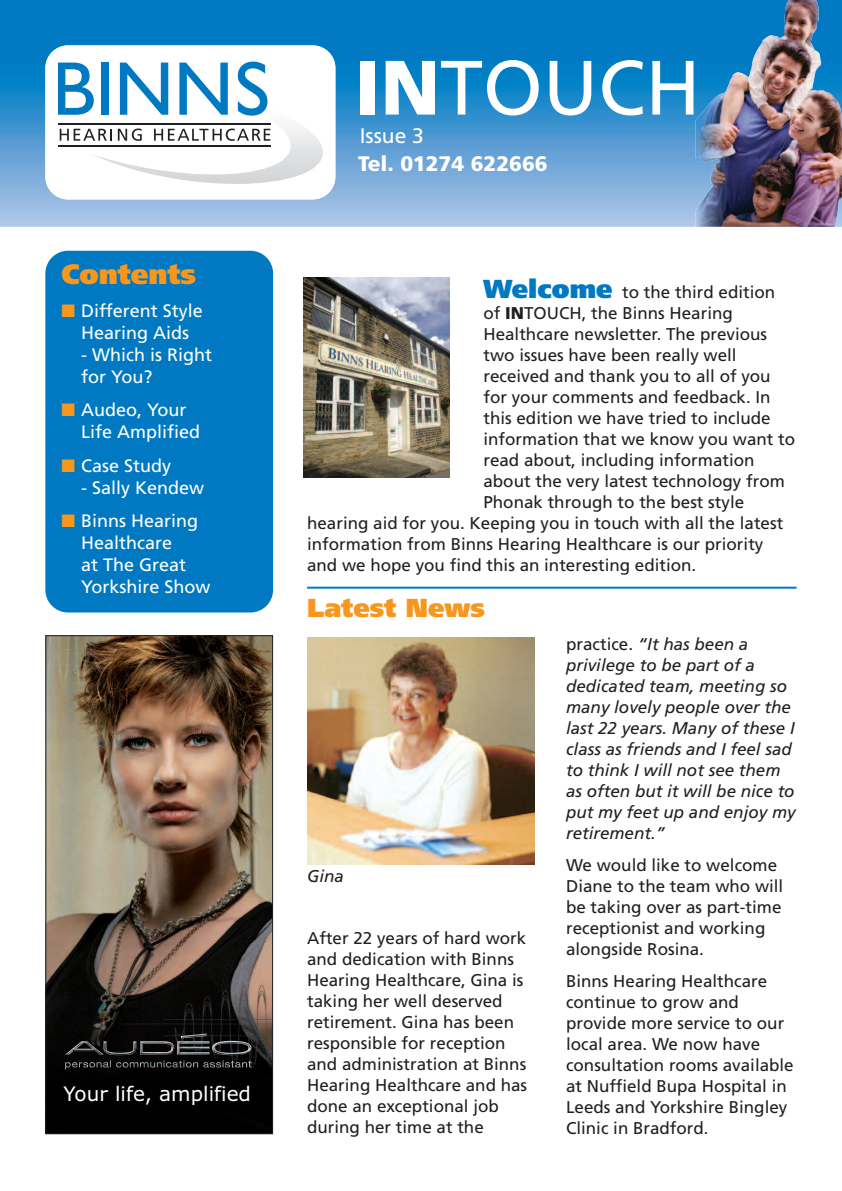
<style>
.page{position:relative;width:842px;height:1191px;background:#fff}
.page>*{position:absolute;margin:0;border:0;box-sizing:border-box;transform-origin:0 0}
.t1{font:76.8px "Frutiger";color:#fff}
.t2{font:900 28px "Frutiger";color:#f7971d}
.t3{font:900 26px "Frutiger";color:#f7971d}
.t4{font:900 21px "Frutiger";color:#fff}
.t5{font:21px "Frutiger";color:#fff}
.t6{font:20px "Verdana";color:#fff}
.t7{font:18px/22px "Frutiger";color:#fff}
.t8{font:17px/21px "Frutiger";color:#231f20}
.t9{font:italic 17px/21px "Frutiger";color:#231f20}
.s1{color:#f7971d}
.s2{font-weight:900}
.s3{font-weight:900;font-size:26px;color:#0079c2}
.s4{font-style:normal}
</style>
<div class="page">
<svg style="left:0;top:0;width:746px;height:227px;background:#3b93cf"></svg>
<div style="left:45px;top:45px;width:290px;height:154px;background:#fff;border-radius:23px"></div>
<img style="left:92px;top:94px;width:231px;height:90px">
<svg style="left:58px;top:63px;width:36px;height:52px"></svg>
<div style="left:101px;top:63px;width:7px;height:52px;background:#0079c2"></div>
<svg style="left:120px;top:63px;width:48px;height:52px"></svg>
<svg style="left:179px;top:63px;width:49px;height:52px"></svg>
<svg style="left:238px;top:62px;width:29px;height:54px"></svg>
<svg style="left:60px;top:129px;width:52px;height:12px"></svg>
<svg style="left:118px;top:129px;width:24px;height:12px"></svg>
<svg style="left:154px;top:129px;width:116px;height:12px"></svg>
<hr style="left:59px;top:123px;width:212px;height:1px;background:#231f20">
<hr style="left:59px;top:145px;width:212px;height:2px;background:#231f20">
<img style="left:746px;top:0;width:96px;height:227px">
<img style="left:695px;top:72px;width:52px;height:155px">
<div style="left:45px;top:251px;width:228px;height:361px;background:#0079c2;border-radius:23px"></div>
<img style="left:304px;top:278px;width:145px;height:200px">
<img style="left:307px;top:638px;width:228px;height:226px">
<img style="left:47px;top:637px;width:224px;height:495px">
<div style="left:45px;top:635px;width:228px;height:499px;border:1px solid #231f20"></div>
<img style="left:65px;top:1041px;width:187px;height:26px">
<hr style="left:307px;top:586px;width:490px;height:2px;background:#0079c2">
<h2 class="t2" style="left:61px;top:262px;width:136px">Contents</h2>
<p class="t7" style="left:61px;top:301px;width:143px;text-align:center"><span class="s1">■</span> Different Style<br>Hearing Aids</p>
<p class="t7" style="left:81px;top:345px;width:133px">- Which is Right for You?</p>
<p class="t7" style="left:81px;top:400px;width:121px;text-indent:-20px"><span class="s1">■</span> Audeo, Your<br>Life Amplified</p>
<p class="t7" style="left:61px;top:456px;width:111px"><span class="s1">■</span> Case Study</p>
<p class="t7" style="left:81px;top:478px;width:125px">- Sally Kendew</p>
<p class="t7" style="left:81px;top:511px;width:131px;text-indent:-20px"><span class="s1">■</span> Binns Hearing<br>Healthcare<br>at The Great<br>Yorkshire Show</p>
<p class="t6" style="left:64px;top:1082px;width:189px">Your life, amplified</p>
<h1 class="t1" style="left:355px;top:57px;width:347px"><span class="s2">IN</span>TOUCH</h1>
<p class="t5" style="left:360px;top:127px;width:66px">Issue 3</p>
<p class="t4" style="left:358px;top:155px;width:191px">Tel. 01274 622666</p>
<p class="t8" style="left:483px;top:282px;width:293px"><span class="s3">Welcome</span> to the third edition</p>
<p class="t8" style="left:483px;top:303px;width:251px">of <span class="s2">IN</span>TOUCH, the Binns Hearing</p>
<p class="t8" style="left:483px;top:324px;width:285px">Healthcare newsletter. The previous</p>
<p class="t8" style="left:483px;top:345px;width:255px">two issues have been really well</p>
<p class="t8" style="left:483px;top:366px;width:289px">received and thank you to all of you</p>
<p class="t8" style="left:483px;top:387px;width:289px">for your comments and feedback. In</p>
<p class="t8" style="left:483px;top:408px;width:289px">this edition we have tried to include</p>
<p class="t8" style="left:483px;top:429px;width:313px">information that we know you want to</p>
<p class="t8" style="left:483px;top:450px;width:273px">read about, including information</p>
<p class="t8" style="left:483px;top:471px;width:303px">about the very latest technology from</p>
<p class="t8" style="left:483px;top:492px;width:262px">Phonak through to the best style</p>
<p class="t8" style="left:307px;top:513px;width:478px">hearing aid for you. Keeping you in touch with all the latest</p>
<p class="t8" style="left:307px;top:534px;width:458px">information from Binns Hearing Healthcare is our priority</p>
<p class="t8" style="left:307px;top:555px;width:391px">and we hope you find this an interesting edition.</p>
<h3 class="t3" style="left:307px;top:597px;width:179px">Latest News</h3>
<p class="t9" style="left:307px;top:867px;width:38px">Gina</p>
<p class="t8" style="left:307px;top:928px;width:222px">After 22 years of hard work and dedication with Binns<br>Hearing Healthcare, Gina is taking her well deserved retirement. Gina has been responsible for reception and administration at Binns<br>Hearing Healthcare and has done an exceptional job during her time at the</p>
<p class="t9" style="left:566px;top:634px;width:231px"><span class="s4">practice.</span> “It has been a privilege to be part of a dedicated team, meeting so many lovely people over the last 22 years. Many of these I class as friends and I feel sad to think I will not see them as often but it will be nice to put my feet up and enjoy my retirement.”</p>
<p class="t8" style="left:566px;top:856px;width:219px">We would like to welcome<br>Diane to the team who will be taking over as part-time receptionist and working alongside Rosina.</p>
<p class="t8" style="left:566px;top:972px;width:229px">Binns Hearing Healthcare continue to grow and provide more service to our local area. We now have consultation rooms available at Nuffield Bupa Hospital in<br>Leeds and Yorkshire Bingley<br>Clinic in Bradford.</p>
</div>
